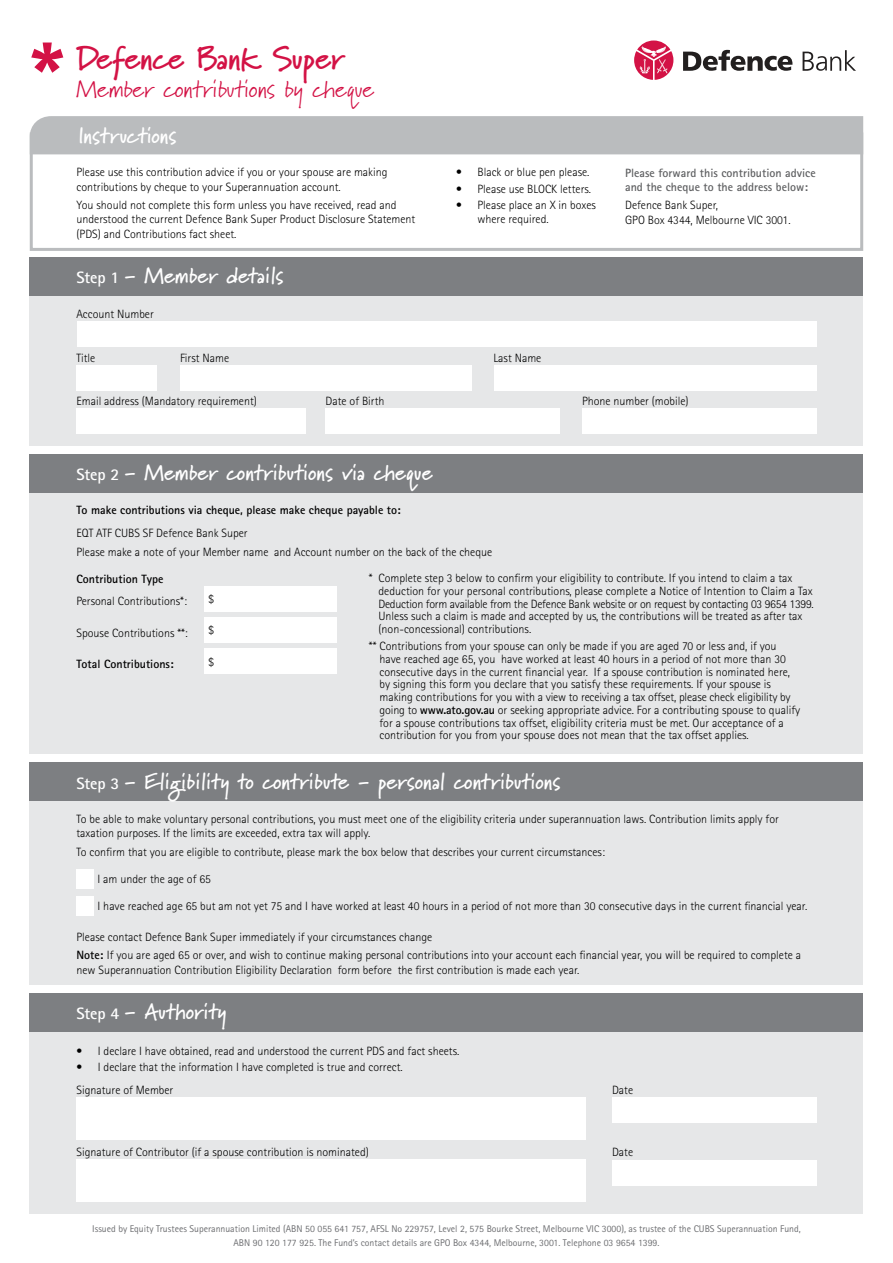
<style>
.page{position:relative;width:893px;height:1263px;background:#fff}
.page>*{position:absolute;margin:0;border:0;box-sizing:border-box;transform-origin:0 0}
.t1{font:700 33px "Marydale";letter-spacing:-.01em;color:#d31245}
.t2{font:24px "Marydale";color:#d31245}
.t3{font:700 22.5px "Marydale";color:#fff}
.t4{font:300 12px/12.8px "Rotis Sans Serif";color:#000}
.t5{font:700 12px "Rotis Sans Serif";color:#000}
.t6{font:700 12px/14.2px "Rotis Sans Serif";color:#5f6062}
.t7{font:9.75px/13.5px "Rotis Sans Serif";color:#6d6e71;text-align:center}
.s1{font-family:"Rotis Sans Serif";font-size:16.5px}
.s2{font-weight:700}
</style>
<div class="page">
<div style="left:30px;top:132px;width:833px;height:119px;border:3px solid #babcbe"></div>
<div style="left:30px;top:116px;width:833px;height:38px;background:#babcbe"></div>
<div style="left:30px;top:257px;width:833px;height:188px;background:#e6e7e8"></div>
<div style="left:30px;top:454px;width:833px;height:300px;background:#e6e7e8"></div>
<div style="left:30px;top:764px;width:833px;height:220px;background:#e6e7e8"></div>
<div style="left:30px;top:993px;width:833px;height:221px;background:#e6e7e8"></div>
<div style="left:77px;top:322px;width:739px;height:25px;background:#fff"></div>
<div style="left:77px;top:365px;width:80px;height:25px;background:#fff"></div>
<div style="left:180px;top:365px;width:292px;height:25px;background:#fff"></div>
<div style="left:494px;top:365px;width:322px;height:25px;background:#fff"></div>
<div style="left:77px;top:408px;width:229px;height:26px;background:#fff"></div>
<div style="left:326px;top:408px;width:234px;height:26px;background:#fff"></div>
<div style="left:582px;top:408px;width:234px;height:26px;background:#fff"></div>
<div style="left:204px;top:586px;width:133px;height:25px;background:#fff"></div>
<div style="left:204px;top:617px;width:133px;height:25px;background:#fff"></div>
<div style="left:204px;top:648px;width:133px;height:26px;background:#fff"></div>
<div style="left:77px;top:869px;width:17px;height:19px;background:#fff"></div>
<div style="left:77px;top:896px;width:17px;height:19px;background:#fff"></div>
<div style="left:77px;top:1097px;width:509px;height:42px;background:#fff"></div>
<div style="left:612px;top:1097px;width:204px;height:26px;background:#fff"></div>
<div style="left:77px;top:1159px;width:509px;height:43px;background:#fff"></div>
<div style="left:612px;top:1160px;width:204px;height:25px;background:#fff"></div>
<div style="left:30px;top:257px;width:833px;height:39px;background:#7d7f82"></div>
<div style="left:30px;top:454px;width:833px;height:38px;background:#7d7f82"></div>
<div style="left:30px;top:763px;width:833px;height:38px;background:#7d7f82"></div>
<div style="left:30px;top:993px;width:833px;height:39px;background:#7d7f82"></div>
<svg style="left:31px;top:43px;width:32px;height:30px"></svg>
<svg style="left:634px;top:40px;width:39px;height:40px"></svg>
<svg style="left:683px;top:50px;width:109px;height:21px"></svg>
<svg style="left:803px;top:50px;width:53px;height:21px"></svg>
<h1 class="t1" style="left:77px;top:38px;width:269px">Defence Bank Super</h1>
<h2 class="t2" style="left:77px;top:74px;width:299px">Member contributions by cheque</h2>
<h3 class="t3" style="left:78px;top:122px;width:100px">Instructions</h3>
<p class="t4" style="left:77px;top:165px;width:313px;line-height:14.2px">Please use this contribution advice if you or your spouse are making contributions by cheque to your Superannuation account.</p>
<p class="t4" style="left:77px;top:198px;width:340px;line-height:14.2px">You should not complete this form unless you have received, read and understood the current Defence Bank Super Product Disclosure Statement (PDS) and Contributions fact sheet.</p>
<h3 class="t3" style="left:77px;top:262px;width:209px"><span class="s1">Step 1</span> - Member details</h3>
<p class="t4" style="left:456px;top:166px;width:135px">• Black or blue pen please.</p>
<p class="t4" style="left:456px;top:182px;width:136px">• Please use BLOCK letters.</p>
<p class="t4" style="left:478px;top:198px;width:120px;line-height:14.2px;text-indent:-21px">• Please place an X in boxes where required.</p>
<p class="t6" style="left:625px;top:165px;width:192px">Please forward this contribution advice and the cheque to the address below:</p>
<p class="t4" style="left:625px;top:198px;width:167px;line-height:14.2px">Defence Bank Super,<br>GPO Box 4344, Melbourne VIC 3001.</p>
<p class="t4" style="left:77px;top:308px;width:79px">Account Number</p>
<p class="t4" style="left:77px;top:351px;width:20px">Title</p>
<p class="t4" style="left:180px;top:351px;width:51px">First Name</p>
<p class="t4" style="left:494px;top:351px;width:49px">Last Name</p>
<p class="t4" style="left:77px;top:395px;width:182px">Email address (Mandatory requirement)</p>
<p class="t4" style="left:326px;top:395px;width:60px">Date of Birth</p>
<p class="t4" style="left:582px;top:395px;width:108px">Phone number (mobile)</p>
<h3 class="t3" style="left:77px;top:459px;width:358px"><span class="s1">Step 2</span> - Member contributions via cheque</h3>
<p class="t5" style="left:77px;top:503px;width:326px">To make contributions via cheque, please make cheque payable to:</p>
<p class="t4" style="left:77px;top:524px;width:417px;line-height:18.5px">EQT ATF CUBS SF Defence Bank Super<br>Please make a note of your Member name and Account number on the back of the cheque</p>
<p class="t5" style="left:77px;top:571px;width:88px">Contribution Type</p>
<p class="t4" style="left:77px;top:595px;width:112px">Personal Contributions*:</p>
<p class="t4" style="left:208px;top:593px;width:8px">$</p>
<p class="t4" style="left:77px;top:626px;width:113px">Spouse Contributions **:</p>
<p class="t4" style="left:208px;top:624px;width:8px">$</p>
<p class="t5" style="left:77px;top:656px;width:99px">Total Contributions:</p>
<p class="t4" style="left:208px;top:655px;width:8px">$</p>
<p class="t4" style="left:378px;top:572px;width:437px;text-indent:-10px">* Complete step 3 below to confirm your eligibility to contribute. If you intend to claim a tax deduction for your personal contributions, please complete a Notice of Intention to Claim a Tax Deduction form available from the Defence Bank website or on request by contacting 03 9654 1399.<br>Unless such a claim is made and accepted by us, the contributions will be treated as after tax (non-concessional) contributions.</p>
<p class="t4" style="left:380px;top:640px;width:422px;text-indent:-11px">** Contributions from your spouse can only be made if you are aged 70 or less and, if you have reached age 65, you have worked at least 40 hours in a period of not more than 30 consecutive days in the current financial year. If a spouse contribution is nominated here, by signing this form you declare that you satisfy these requirements. If your spouse is making contributions for you with a view to receiving a tax offset, please check eligibility by going to <span class="s2">www.ato.gov.au</span> or seeking appropriate advice. For a contributing spouse to qualify for a spouse contributions tax offset, eligibility criteria must be met. Our acceptance of a contribution for you from your spouse does not mean that the tax offset applies.</p>
<h3 class="t3" style="left:77px;top:768px;width:485px"><span class="s1">Step 3</span> - Eligibility to contribute - personal contributions</h3>
<p class="t4" style="left:77px;top:812px;width:704px;line-height:14.2px">To be able to make voluntary personal contributions, you must meet one of the eligibility criteria under superannuation laws. Contribution limits apply for taxation purposes. If the limits are exceeded, extra tax will apply.</p>
<p class="t4" style="left:77px;top:845px;width:530px">To confirm that you are eligible to contribute, please mark the box below that describes your current circumstances:</p>
<p class="t4" style="left:98px;top:872px;width:115px">I am under the age of 65</p>
<p class="t4" style="left:98px;top:899px;width:711px">I have reached age 65 but am not yet 75 and I have worked at least 40 hours in a period of not more than 30 consecutive days in the current financial year.</p>
<p class="t4" style="left:77px;top:927px;width:726px;line-height:18.5px">Please contact Defence Bank Super immediately if your circumstances change<br><span class="s2">Note:</span> If you are aged 65 or over, and wish to continue making personal contributions into your account each financial year, you will be required to complete a</p>
<p class="t4" style="left:77px;top:963px;width:504px">new Superannuation Contribution Eligibility Declaration form before the first contribution is made each year.</p>
<h3 class="t3" style="left:77px;top:998px;width:151px"><span class="s1">Step 4</span> - Authority</h3>
<p class="t4" style="left:77px;top:1044px;width:384px">• I declare I have obtained, read and understood the current PDS and fact sheets.</p>
<p class="t4" style="left:77px;top:1055px;width:328px;line-height:22.8px">• I declare that the information I have completed is true and correct.<br>Signature of Member</p>
<p class="t4" style="left:612px;top:1083px;width:23px">Date</p>
<p class="t4" style="left:77px;top:1146px;width:294px">Signature of Contributor (if a spouse contribution is nominated)</p>
<p class="t4" style="left:612px;top:1146px;width:23px">Date</p>
<p class="t7" style="left:92px;top:1222px;width:710px">Issued by Equity Trustees Superannuation Limited (ABN 50 055 641 757, AFSL No 229757, Level 2, 575 Bourke Street, Melbourne VIC 3000), as trustee of the CUBS Superannuation Fund,<br>ABN 90 120 177 925. The Fund’s contact details are GPO Box 4344, Melbourne, 3001. Telephone 03 9654 1399.</p>
</div>
